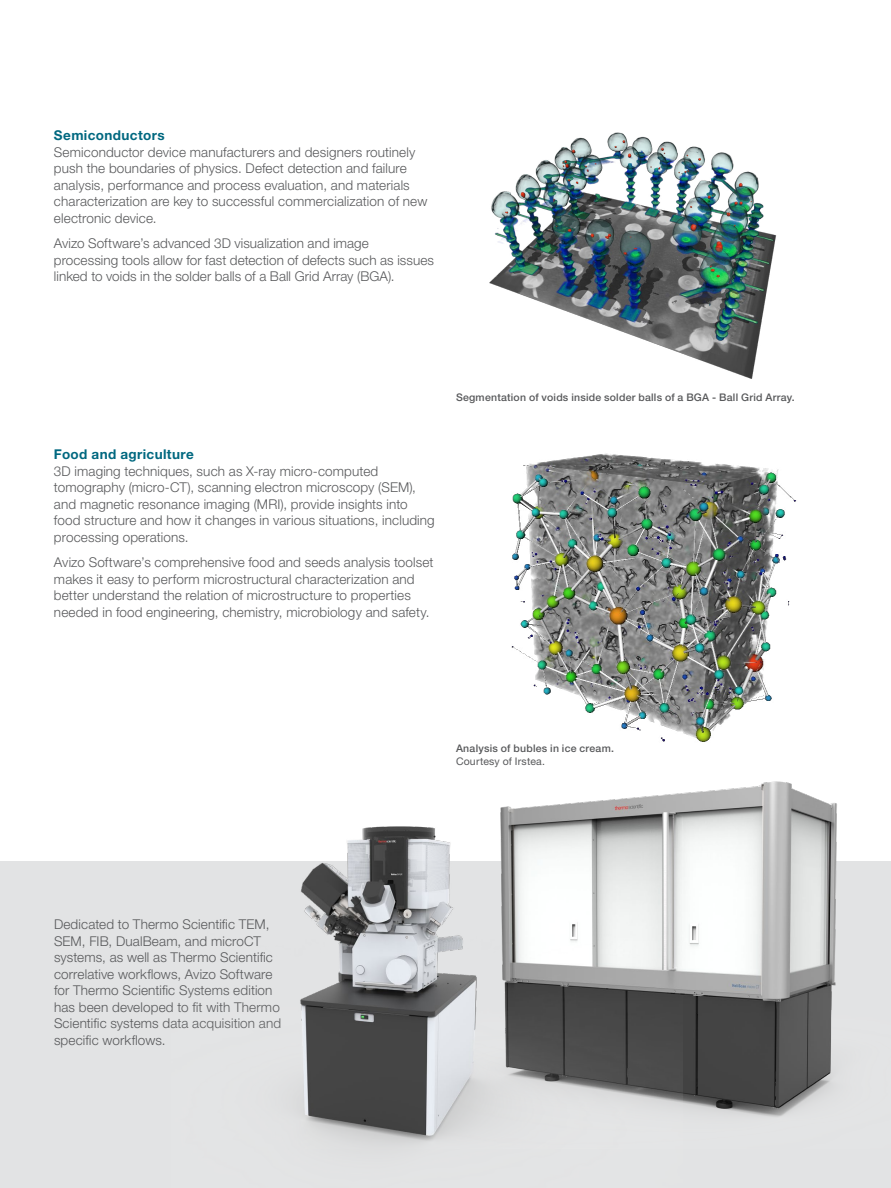
<style>
.page{position:relative;width:891px;height:1188px;background:#fff}
.page>*{position:absolute;margin:0;border:0;box-sizing:border-box;transform-origin:0 0}
.t1{font:300 13.5px/16.5px "Helvetica Neue LT Pro";letter-spacing:.01em;color:#58595b}
.t2{font:700 13.5px "Helvetica Neue LT Pro";letter-spacing:.03em;color:#006880}
.t3{font:500 10.5px "Helvetica Neue LT Pro";letter-spacing:.02em;color:#58595b}
.t4{font:10.5px "Helvetica Neue LT Pro";letter-spacing:.02em;color:#58595b}
</style>
<div class="page">
<img style="left:489px;top:132px;width:288px;height:247px">
<div style="left:0;top:861px;width:891px;height:327px;background:#e2e3e4"></div>
<img style="left:682px;top:781px;width:155px;height:336px">
<img style="left:300px;top:793px;width:382px;height:350px">
<img style="left:511px;top:453px;width:286px;height:289px">
<p class="t2" style="left:54px;top:127px;width:112px">Semiconductors</p>
<p class="t1" style="left:54px;top:144px;width:375px">Semiconductor device manufacturers and designers routinely push the boundaries of physics. Defect detection and failure analysis, performance and process evaluation, and materials characterization are key to successful commercialization of new electronic device.</p>
<p class="t1" style="left:54px;top:235px;width:382px">Avizo Software’s advanced 3D visualization and image processing tools allow for fast detection of defects such as issues linked to voids in the solder balls of a Ball Grid Array (BGA).</p>
<p class="t2" style="left:54px;top:446px;width:141px">Food and agriculture</p>
<p class="t1" style="left:54px;top:463px;width:382px">3D imaging techniques, such as X-ray micro-computed tomography (micro-CT), scanning electron microscopy (SEM), and magnetic resonance imaging (MRI), provide insights into food structure and how it changes in various situations, including processing operations.</p>
<p class="t1" style="left:54px;top:554px;width:381px">Avizo Software’s comprehensive food and seeds analysis toolset makes it easy to perform microstructural characterization and better understand the relation of microstructure to properties needed in food engineering, chemistry, microbiology and safety.</p>
<p class="t3" style="left:456px;top:390px;width:340px">Segmentation of voids inside solder balls of a BGA - Ball Grid Array.</p>
<p class="t3" style="left:456px;top:742px;width:160px">Analysis of bubles in ice cream.</p>
<p class="t4" style="left:456px;top:754px;width:91px">Courtesy of Irstea.</p>
<p class="t1" style="left:54px;top:916px;width:229px">Dedicated to Thermo Scientific TEM, SEM, FIB, DualBeam, and microCT systems, as well as Thermo Scientific correlative workflows, Avizo Software for Thermo Scientific Systems edition has been developed to fit with Thermo Scientific systems data acquisition and specific workflows.</p>
</div>
